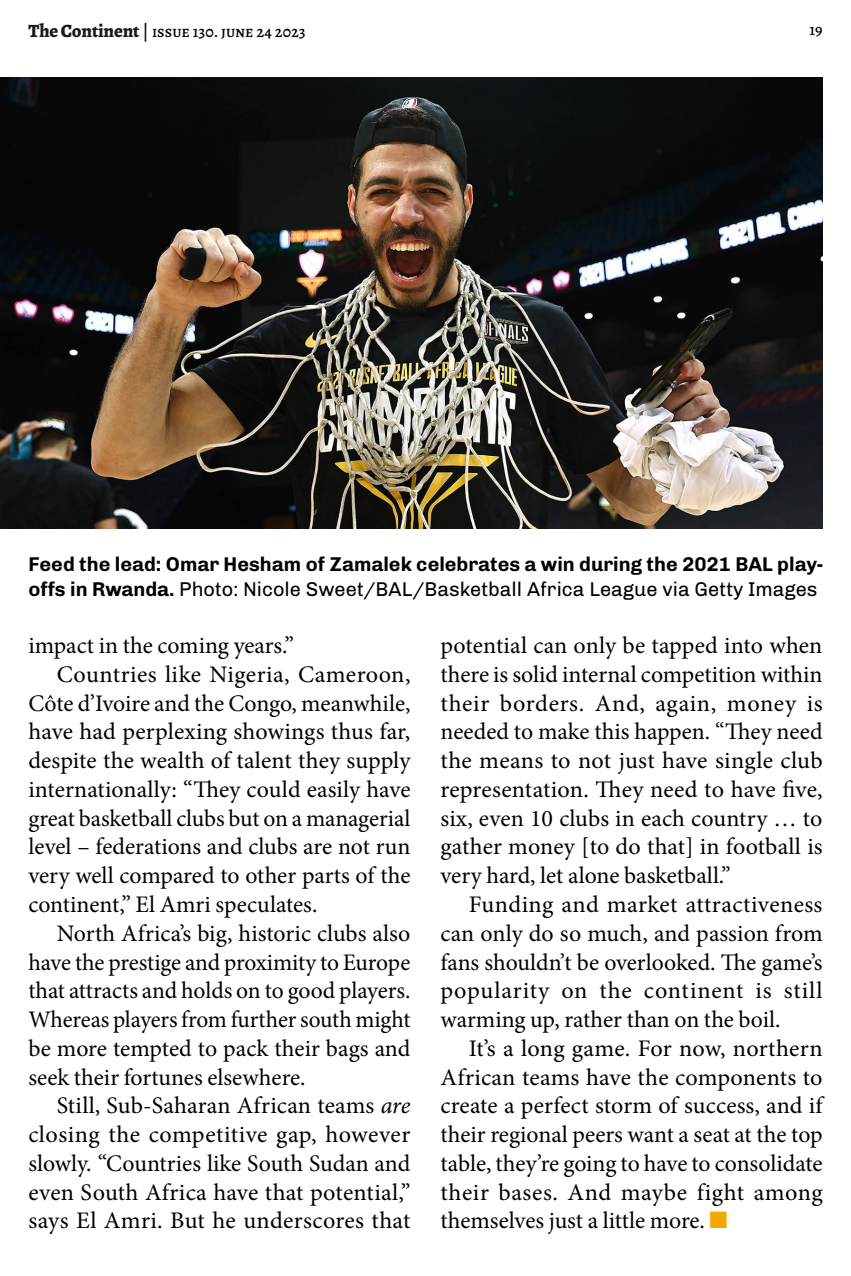
<style>
.page{position:relative;width:851px;height:1276px;background:#fff}
.page>*{position:absolute;margin:0;border:0;box-sizing:border-box;transform-origin:0 0}
.t1{font:23.75px/28.8px "Minion Pro";color:#000;text-align:justify}
.t2{font:700 20px/25px "Chivo";color:#000}
.t3{font:500 16.25px "Alegreya";color:#000}
.s1{font-weight:800;font-size:18.75px;color:#1a1a1a}
.s2{font-size:17.5px}
.s3{font-weight:400}
.s4{font-style:italic}
.s5{color:#f7a600}
</style>
<div class="page">
<img style="left:0;top:78px;width:822px;height:450px">
<p class="t3" style="left:28px;top:22px;width:279px"><span class="s1">The Continent</span> <span class="s2">|</span> issue 130. june 24 2023</p>
<p class="t3" style="left:809px;top:19px;width:15px">19</p>
<p class="t2" style="left:28px;top:552px;width:795px">Feed the lead: Omar Hesham of Zamalek celebrates a win during the 2021 BAL play&shy;offs in Rwanda. <span class="s3">Photo: Nicole Sweet/BAL/Basketball Africa League via Getty Images</span></p>
<p class="t1" style="left:28px;top:631px;width:267px">impact in the coming years.”</p>
<p class="t1" style="left:28px;top:660px;width:383px;text-indent:28px">Countries like Nigeria, Cameroon, Côte d’Ivoire and the Congo, meanwhile, have had perplexing showings thus far, despite the wealth of talent they supply internationally: “They could easily have great basketball clubs but on a managerial level – federations and clubs are not run very well compared to other parts of the continent,” El Amri speculates.</p>
<p class="t1" style="left:28px;top:919px;width:383px;text-indent:28px">North Africa’s big, historic clubs also have the prestige and proximity to Europe that attracts and holds on to good players.<br>Whereas players from further south might be more tempted to pack their bags and seek their fortunes elsewhere.</p>
<p class="t1" style="left:28px;top:1091px;width:383px;text-indent:28px">Still, Sub-Saharan African teams <span class="s4">are </span>closing the competitive gap, however slowly. “Countries like South Sudan and even South Africa have that potential,” says El Amri. But he underscores that</p>
<p class="t1" style="left:440px;top:631px;width:383px">potential can only be tapped into when there is solid internal competition within their borders. And, again, money is needed to make this happen. “They need the means to not just have single club representation. They need to have five, six, even 10 clubs in each country … to gather money [to do that] in football is very hard, let alone basketball.”</p>
<p class="t1" style="left:440px;top:890px;width:383px;text-indent:28px">Funding and market attractiveness can only do so much, and passion from fans shouldn’t be overlooked. The game’s popularity on the continent is still warming up, rather than on the boil.</p>
<p class="t1" style="left:440px;top:1034px;width:383px;text-indent:28px">It’s a long game. For now, northern African teams have the components to create a perfect storm of success, and if their regional peers want a seat at the top table, they’re going to have to consolidate their bases. And maybe fight among themselves just a little more. <span class="s5">■</span></p>
</div>
